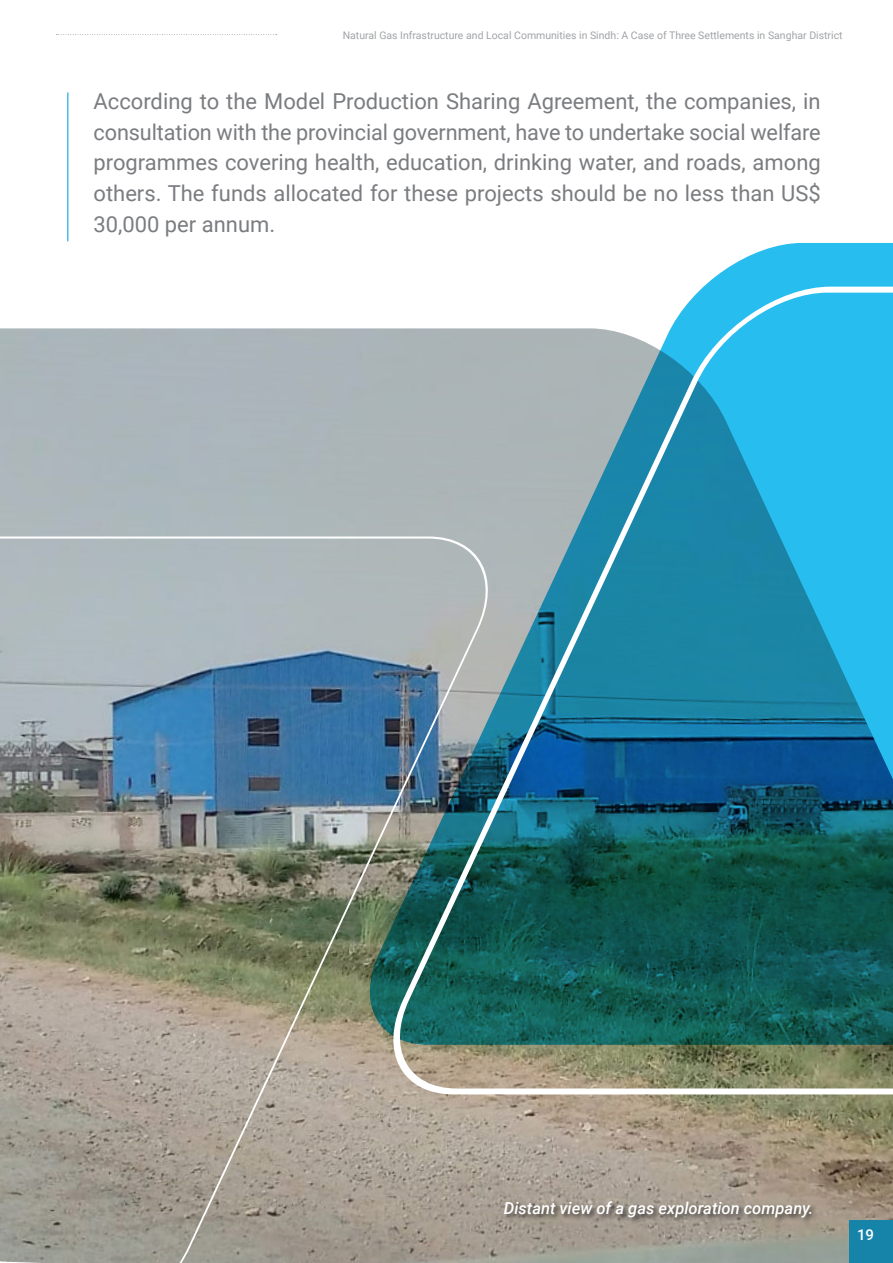
<style>
.page{position:relative;width:893px;height:1263px;background:#fff}
.page>*{position:absolute;margin:0;border:0;box-sizing:border-box;transform-origin:0 0}
.t1{font:21.9px/30.8px "Roboto";color:#7a7c7f;text-align:justify}
.t2{font:italic 500 16.5px "Roboto";color:#fff}
.t3{font:500 15px "Roboto";color:#fff}
.t4{font:10.5px "Roboto";color:#a1a3a6}
</style>
<div class="page">
<svg style="left:56px;top:34px;width:221px;height:1px"></svg>
<img style="left:0;top:328px;width:893px;height:935px">
<svg style="left:336px;top:243px;width:557px;height:292px"></svg>
<svg style="left:355px;top:284px;width:538px;height:813px;background:#448d9f"></svg>
<img style="left:0;top:535px;width:523px;height:728px">
<hr style="left:67px;top:92px;width:2px;height:149px;background:#4eb9e9">
<div style="left:503px;top:1200px;width:316px;height:25px;background:#231f20;opacity:.75"></div>
<div style="left:849px;top:1220px;width:44px;height:43px;background:#1683a9"></div>
<p class="t4" style="left:343px;top:28px;width:501px">Natural Gas Infrastructure and Local Communities in Sindh: A Case of Three Settlements in Sanghar District</p>
<p class="t1" style="left:94px;top:85px;width:729px">According to the Model Production Sharing Agreement, the companies, in consultation with the provincial government, have to undertake social welfare programmes covering health, education, drinking water, and roads, among others. The funds allocated for these projects should be no less than US$ 30,000 per annum.</p>
<p class="t2" style="left:504px;top:1197px;width:311px">Distant view of a gas exploration company.</p>
<p class="t3" style="left:857px;top:1224px;width:18px">19</p>
</div>
